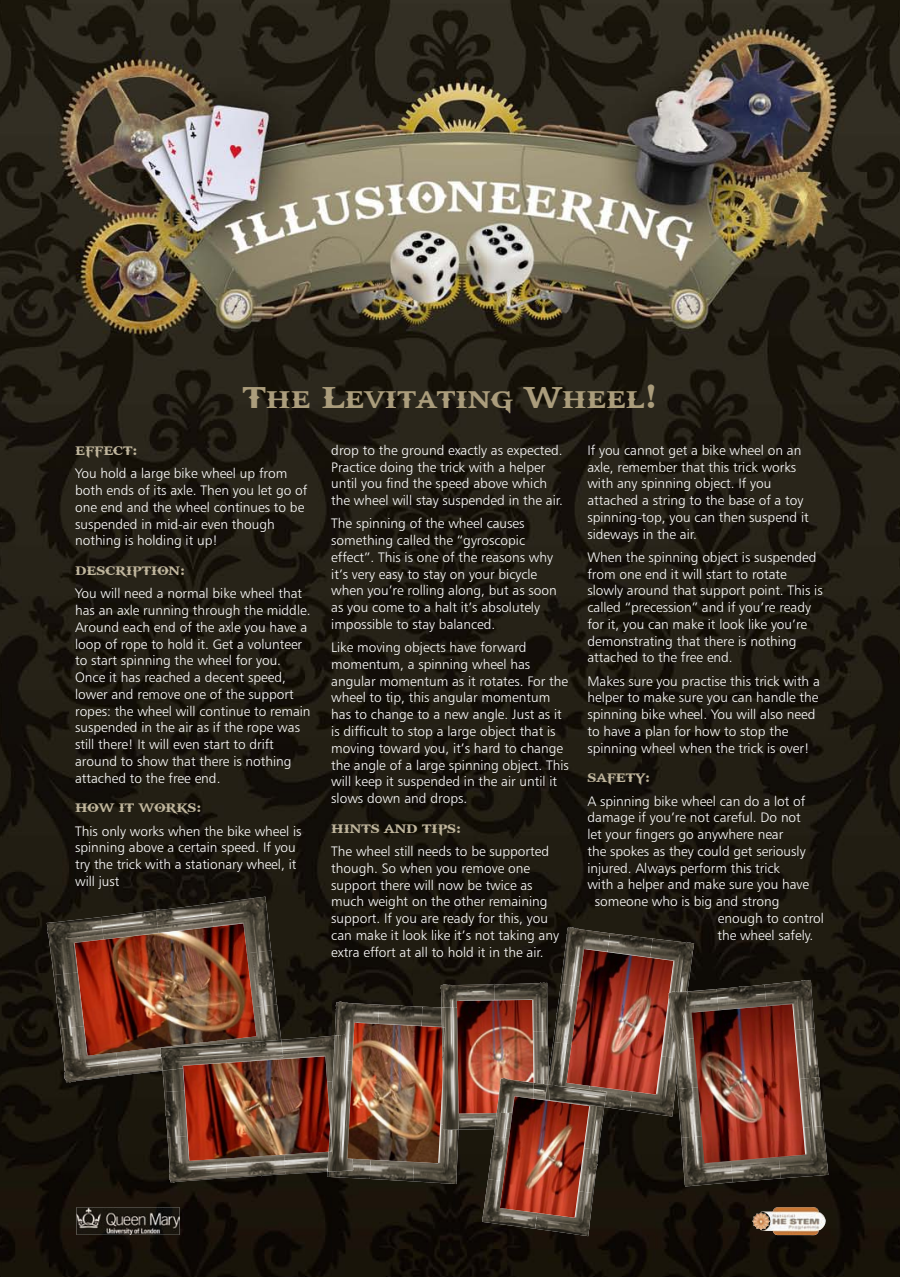
<style>
.page{position:relative;width:900px;height:1277px;background:#fff}
.page>*{position:absolute;margin:0;border:0;box-sizing:border-box;transform-origin:0 0}
.t1{font:33.43px "God Of War";color:#ab9d7c}
.t2{font:13.65px/16.8px "Humanist 777 BT Light B";color:#fff}
.t3{font:13.65px "God Of War";color:#c0b69d}
</style>
<div class="page">
<img style="left:0;top:0;width:899px;height:1276px">
<img style="left:76px;top:1206px;width:103px;height:28px">
<img style="left:755px;top:1206px;width:5px;height:28px">
<img style="left:760px;top:1206px;width:65px;height:28px">
<img style="left:751px;top:1211px;width:18px;height:18px">
<img style="left:47px;top:916px;width:54px;height:58px">
<img style="left:101px;top:910px;width:55px;height:13px">
<img style="left:156px;top:903px;width:54px;height:20px">
<img style="left:210px;top:896px;width:61px;height:54px">
<img style="left:54px;top:972px;width:20px;height:56px">
<img style="left:256px;top:950px;width:21px;height:54px">
<img style="left:60px;top:1025px;width:59px;height:57px">
<img style="left:116px;top:1055px;width:46px;height:20px">
<img style="left:256px;top:1004px;width:25px;height:35px">
<img style="left:74px;top:923px;width:182px;height:132px">
<img style="left:162px;top:1070px;width:21px;height:21px">
<img style="left:278px;top:1035px;width:49px;height:21px">
<img style="left:164px;top:1090px;width:19px;height:47px">
<img style="left:167px;top:1135px;width:60px;height:47px">
<img style="left:226px;top:1160px;width:59px;height:17px">
<img style="left:284px;top:1160px;width:43px;height:13px">
<img style="left:160px;top:1039px;width:123px;height:31px">
<img style="left:183px;top:1056px;width:144px;height:104px">
<img style="left:422px;top:1006px;width:19px;height:16px">
<img style="left:413px;top:1129px;width:45px;height:54px">
<img style="left:379px;top:1004px;width:43px;height:18px">
<img style="left:369px;top:1162px;width:45px;height:19px">
<img style="left:334px;top:1001px;width:45px;height:33px">
<img style="left:327px;top:1162px;width:43px;height:16px">
<img style="left:327px;top:1034px;width:26px;height:137px">
<img style="left:347px;top:1022px;width:95px;height:140px">
<img style="left:494px;top:982px;width:53px;height:48px">
<img style="left:533px;top:1030px;width:15px;height:49px">
<img style="left:533px;top:1079px;width:14px;height:3px">
<img style="left:440px;top:983px;width:54px;height:24px">
<img style="left:459px;top:1113px;width:34px;height:16px">
<img style="left:441px;top:1007px;width:18px;height:122px">
<img style="left:441px;top:1027px;width:4px;height:50px">
<img style="left:457px;top:999px;width:76px;height:114px">
<img style="left:589px;top:1110px;width:15px;height:39px">
<img style="left:589px;top:1147px;width:9px;height:45px">
<img style="left:535px;top:1190px;width:58px;height:45px">
<img style="left:493px;top:1099px;width:6px;height:36px">
<img style="left:488px;top:1135px;width:11px;height:43px">
<img style="left:482px;top:1178px;width:55px;height:50px">
<img style="left:494px;top:1082px;width:53px;height:46px">
<img style="left:496px;top:1077px;width:37px;height:35px">
<img style="left:499px;top:1096px;width:90px;height:121px">
<img style="left:652px;top:938px;width:41px;height:53px">
<img style="left:629px;top:1080px;width:47px;height:36px">
<img style="left:609px;top:933px;width:43px;height:15px">
<img style="left:588px;top:1094px;width:44px;height:16px">
<img style="left:560px;top:926px;width:49px;height:57px">
<img style="left:553px;top:983px;width:13px;height:58px">
<img style="left:548px;top:1041px;width:18px;height:43px">
<img style="left:548px;top:1084px;width:58px;height:22px">
<img style="left:545px;top:1084px;width:4px;height:15px">
<img style="left:566px;top:948px;width:107px;height:146px">
<img style="left:764px;top:979px;width:50px;height:49px">
<img style="left:804px;top:1028px;width:14px;height:48px">
<img style="left:804px;top:1076px;width:19px;height:49px">
<img style="left:780px;top:1125px;width:48px;height:53px">
<img style="left:716px;top:984px;width:52px;height:19px">
<img style="left:732px;top:1162px;width:48px;height:19px">
<img style="left:681px;top:988px;width:39px;height:47px">
<img style="left:676px;top:1035px;width:15px;height:49px">
<img style="left:676px;top:1084px;width:15px;height:53px">
<img style="left:681px;top:1133px;width:51px;height:53px">
<img style="left:668px;top:991px;width:19px;height:89px">
<img style="left:691px;top:1003px;width:113px;height:159px">
<h1 class="t1" style="left:243px;top:381px;width:416px">The Levitating Wheel!</h1>
<p class="t3" style="left:75px;top:444px;width:64px">EFFECT:</p>
<p class="t2" style="left:75px;top:465px;width:233px">You hold a large bike wheel up from both ends of its axle. Then you let go of one end and the wheel continues to be suspended in mid-air even though nothing is holding it up!</p>
<p class="t3" style="left:75px;top:564px;width:111px">DESCRIPTION:</p>
<p class="t2" style="left:75px;top:584px;width:237px">You will need a normal bike wheel that has an axle running through the middle.<br>Around each end of the axle you have a loop of rope to hold it. Get a volunteer to start spinning the wheel for you.<br>Once it has reached a decent speed, lower and remove one of the support ropes: the wheel will continue to remain suspended in the air as if the rope was still there! It will even start to drift around to show that there is nothing attached to the free end.</p>
<p class="t3" style="left:75px;top:801px;width:128px">HOW IT WORKS:</p>
<p class="t2" style="left:75px;top:822px;width:228px">This only works when the bike wheel is spinning above a certain speed. If you try the trick with a stationary wheel, it will just</p>
<p class="t2" style="left:331px;top:441px;width:233px">drop to the ground exactly as expected.<br>Practice doing the trick with a helper until you find the speed above which the wheel will stay suspended in the air.</p>
<p class="t2" style="left:331px;top:515px;width:227px">The spinning of the wheel causes something called the “gyroscopic effect”. This is one of the reasons why it’s very easy to stay on your bicycle when you’re rolling along, but as soon as you come to a halt it’s absolutely impossible to stay balanced.</p>
<p class="t2" style="left:331px;top:638px;width:239px">Like moving objects have forward momentum, a spinning wheel has angular momentum as it rotates. For the wheel to tip, this angular momentum has to change to a new angle. Just as it is difficult to stop a large object that is moving toward you, it’s hard to change the angle of a large spinning object. This will keep it suspended in the air until it slows down and drops.</p>
<p class="t3" style="left:331px;top:821px;width:131px">HINTS AND TIPS:</p>
<p class="t2" style="left:331px;top:842px;width:229px">The wheel still needs to be supported though. So when you remove one support there will now be twice as much weight on the other remaining support. If you are ready for this, you can make it look like it’s not taking any extra effort at all to hold it in the air.</p>
<p class="t2" style="left:587px;top:441px;width:223px">If you cannot get a bike wheel on an axle, remember that this trick works with any spinning object. If you attached a string to the base of a toy spinning-top, you can then suspend it sideways in the air.</p>
<p class="t2" style="left:587px;top:548px;width:236px">When the spinning object is suspended from one end it will start to rotate slowly around that support point. This is called “precession” and if you’re ready for it, you can make it look like you’re demonstrating that there is nothing attached to the free end.</p>
<p class="t2" style="left:587px;top:672px;width:234px">Makes sure you practise this trick with a helper to make sure you can handle the spinning bike wheel. You will also need to have a plan for how to stop the spinning wheel when the trick is over!</p>
<p class="t3" style="left:587px;top:771px;width:64px">SAFETY:</p>
<p class="t2" style="left:587px;top:792px;width:219px">A spinning bike wheel can do a lot of</p>
<p class="t2" style="left:587px;top:808px;width:215px">damage if you’re not careful. Do not</p>
<p class="t2" style="left:587px;top:825px;width:197px">let your fingers go anywhere near</p>
<p class="t2" style="left:587px;top:842px;width:219px">the spokes as they could get seriously</p>
<p class="t2" style="left:587px;top:859px;width:194px">injured. Always perform this trick</p>
<p class="t2" style="left:587px;top:875px;width:223px">with a helper and make sure you have</p>
<p class="t2" style="left:594px;top:892px;width:186px">someone who is big and strong</p>
<p class="t2" style="left:717px;top:909px;width:107px">enough to control</p>
<p class="t2" style="left:717px;top:926px;width:97px">the wheel safely.</p>
</div>
